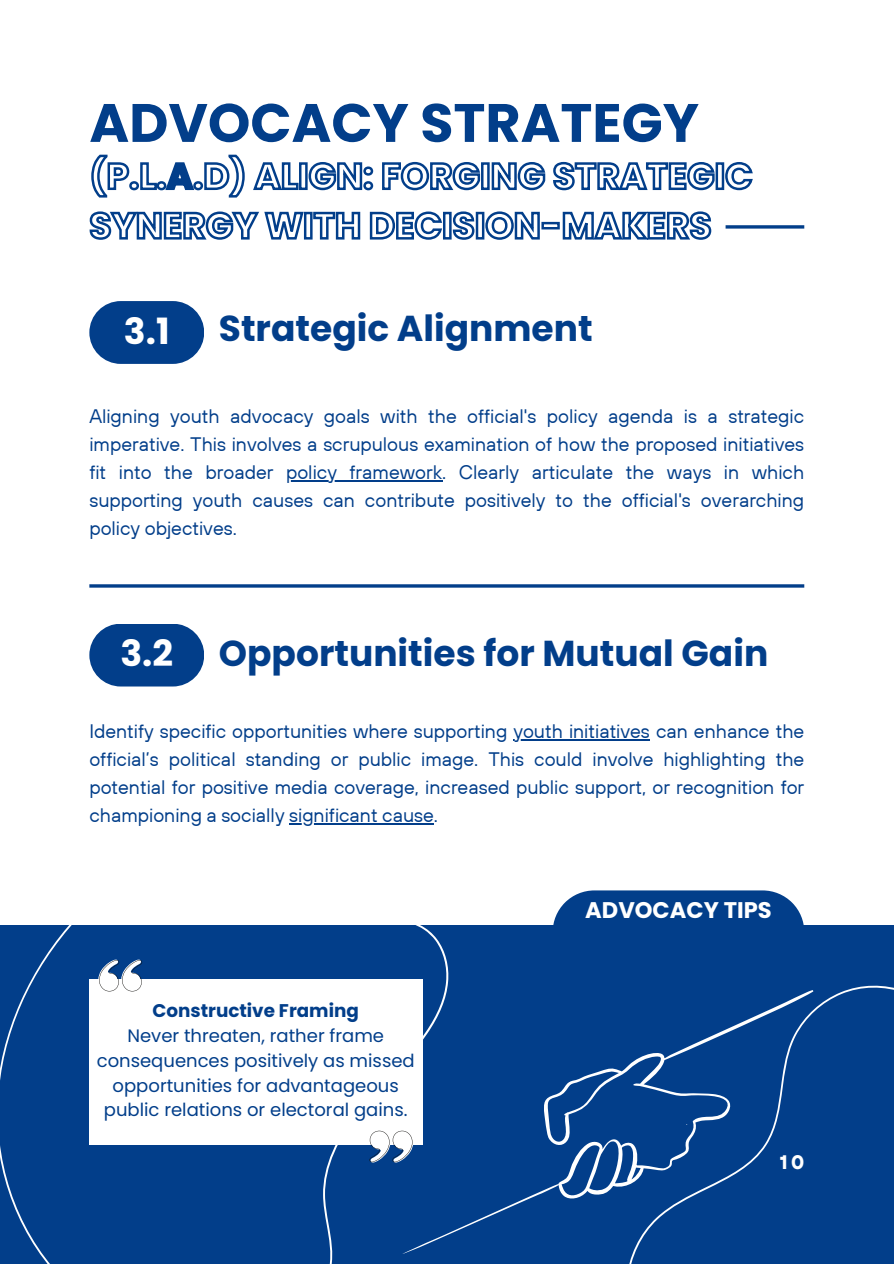
<style>
.page{position:relative;width:894px;height:1264px;background:#fff}
.page>*{position:absolute;margin:0;border:0;box-sizing:border-box;transform-origin:0 0}
.t1{font:700 54px "Poppins";color:#023e8a}
.t2{font:700 36.15px "Poppins";color:#fff}
.t3{font:700 36px "Poppins";color:#023e8a}
.t4{font:700 22.65px "Poppins";color:#fff}
.t5{font:19.5px/28.2px "TT Hoves";color:#023e8a;text-align:justify}
.t6{font:700 19.5px "TT Hoves";color:#fff}
.t7{font:700 18.3px "Poppins";color:#023e8a}
.t8{font:18px/24.8px "Poppins";color:#023e8a;text-align:center}
</style>
<div class="page">
<div style="left:89px;top:301px;width:115px;height:63px;background:#023e8a;border-radius:31px"></div>
<hr style="left:89px;top:584px;width:715px;height:3px;background:#023e8a">
<div style="left:89px;top:623px;width:115px;height:63px;background:#023e8a;border-radius:31px"></div>
<svg style="left:553px;top:890px;width:251px;height:35px;background:#195095"></svg>
<div style="left:0;top:925px;width:893px;height:338px;background:#023e8a"></div>
<svg style="left:531px;top:1084px;width:36px;height:114px"></svg>
<hr style="left:286px;top:480px;width:156px;height:1px;background:#023e8a">
<hr style="left:513px;top:739px;width:136px;height:1px;background:#023e8a">
<svg style="left:91px;top:154px;width:662px;height:44px"></svg>
<svg style="left:89px;top:211px;width:623px;height:29px"></svg>
<hr style="left:725px;top:225px;width:79px;height:3px;background:#023e8a">
<svg style="left:0;top:823px;width:531px;height:440px"></svg>
<svg style="left:567px;top:985px;width:326px;height:278px"></svg>
<h2 class="t1" style="left:89px;top:85px;width:611px">ADVOCACY STRATEGY</h2>
<h4 class="t3" style="left:166px;top:151px;width:28px">A</h4>
<h3 class="t2" style="left:124px;top:306px;width:47px">3.1</h3>
<p class="t3" style="left:219px;top:303px;width:375px">Strategic Alignment</p>
<h3 class="t5" style="left:89px;top:401px;width:716px">Aligning youth advocacy goals with the official's policy agenda is a strategic imperative. This involves a scrupulous examination of how the proposed initiatives fit into the broader</h3>
<p class="t5" style="left:89px;top:458px;width:716px;text-indent:197px">policy framework. Clearly articulate the ways in which supporting youth causes can contribute positively to the official's overarching policy objectives.</p>
<h3 class="t2" style="left:120px;top:628px;width:54px">3.2</h3>
<h3 class="t3" style="left:219px;top:628px;width:551px">Opportunities for Mutual Gain</h3>
<p class="t5" style="left:89px;top:716px;width:716px">Identify specific opportunities where supporting youth initiatives can enhance the</p>
<p class="t5" style="left:89px;top:744px;width:716px">official’s political standing or public image. This could involve highlighting the potential for positive media coverage, increased public support, or recognition for championing a socially significant cause.</p>
<p class="t7" style="left:152px;top:997px;width:208px">Constructive Framing</p>
<p class="t8" style="left:97px;top:1023px;width:319px">Never threaten, rather frame consequences positively as missed opportunities for advantageous public relations or electoral gains.</p>
<h1 class="t4" style="left:585px;top:893px;width:188px">ADVOCACY TIPS</h1>
<p class="t6" style="left:779px;top:1149px;width:26px">10</p>
</div>
